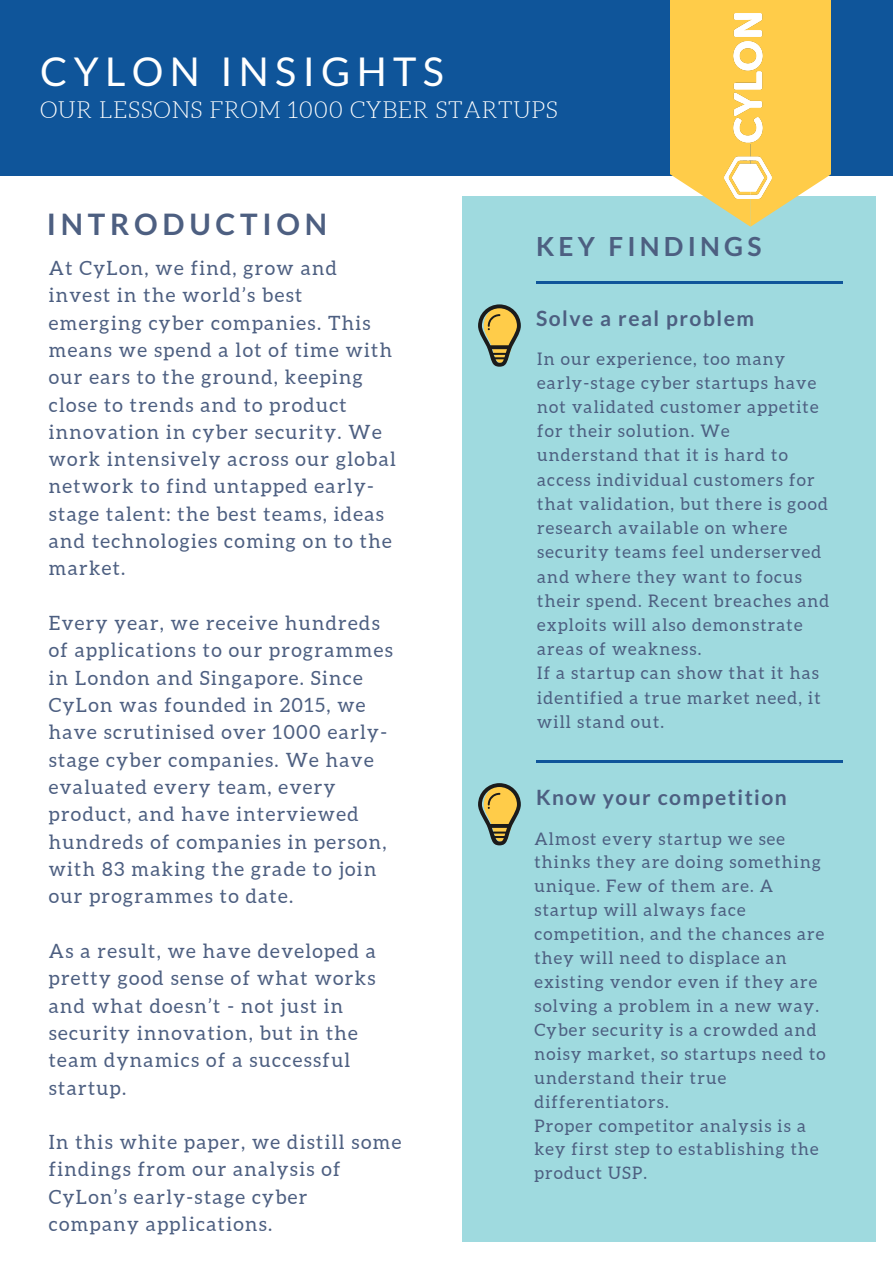
<style>
.page{position:relative;width:893px;height:1263px;background:#fff}
.page>*{position:absolute;margin:0;border:0;box-sizing:border-box;transform-origin:0 0}
.t1{font:39.75px "Lato";letter-spacing:.16em;color:#fff}
.t2{font:700 29.47px "Lato";letter-spacing:.16em;color:#4d5f81}
.t3{font:700 26.25px "Lato";letter-spacing:.16em;color:#4d5f81}
.t4{font:300 23.17px "Aleo";letter-spacing:.03em;color:#fff}
.t5{font:700 21px "Lato";letter-spacing:.07em;color:#4d5f81}
.t6{font:19.65px/27.3px "Aleo";letter-spacing:.07em;color:#4d5f81}
.t7{font:17.33px/24.2px "Aleo";letter-spacing:.07em;color:#4d5f81}
.t8{font:17.25px/23.9px "Aleo";letter-spacing:.07em;color:#4d5f81}
</style>
<div class="page">
<div style="left:0;top:0;width:893px;height:175px;background:#0f559a"></div>
<div style="left:462px;top:196px;width:413px;height:1045px;background:#9fdadf"></div>
<div style="left:671px;top:0;width:159px;height:143px;background:#ffcc49"></div>
<svg style="left:671px;top:143px;width:159px;height:83px"></svg>
<hr style="left:536px;top:760px;width:306px;height:2px;background:#0f559a">
<img style="left:724px;top:14px;width:47px;height:184px">
<svg style="left:478px;top:304px;width:43px;height:63px"></svg>
<svg style="left:478px;top:783px;width:43px;height:62px"></svg>
<hr style="left:536px;top:282px;width:306px;height:1px;background:#0f559a">
<h1 class="t1" style="left:40px;top:47px;width:405px">CYLON INSIGHTS</h1>
<p class="t4" style="left:40px;top:97px;width:519px">OUR LESSONS FROM 1000 CYBER STARTUPS</p>
<h2 class="t2" style="left:47px;top:206px;width:282px">INTRODUCTION</h2>
<p class="t6" style="left:49px;top:254px;width:348px">At CyLon, we find, grow and invest in the world’s best emerging cyber companies. This means we spend a lot of time with our ears to the ground, keeping close to trends and to product innovation in cyber security. We work intensively across our global network to find untapped early&shy;stage talent: the best teams, ideas and technologies coming on to the market.</p>
<p class="t6" style="left:49px;top:609px;width:345px">Every year, we receive hundreds of applications to our programmes in London and Singapore. Since<br>CyLon was founded in 2015, we have scrutinised over 1000 early&shy;stage cyber companies. We have evaluated every team, every product, and have interviewed hundreds of companies in person, with 83 making the grade to join our programmes to date.</p>
<p class="t6" style="left:49px;top:937px;width:328px">As a result, we have developed a pretty good sense of what works and what doesn’t - not just in security innovation, but in the team dynamics of a successful startup.</p>
<p class="t6" style="left:49px;top:1128px;width:354px">In this white paper, we distill some findings from our analysis of<br>CyLon’s early-stage cyber company applications.</p>
<h3 class="t3" style="left:536px;top:230px;width:227px">KEY FINDINGS</h3>
<p class="t5" style="left:536px;top:305px;width:219px">Solve a real problem</p>
<p class="t7" style="left:537px;top:346px;width:294px">In our experience, too many early-stage cyber startups have not validated customer appetite for their solution. We understand that it is hard to access individual customers for that validation, but there is good research available on where security teams feel underserved and where they want to focus their spend. Recent breaches and exploits will also demonstrate areas of weakness.<br>If a startup can show that it has identified a true market need, it will stand out.</p>
<p class="t5" style="left:536px;top:784px;width:252px">Know your competition</p>
<p class="t8" style="left:534px;top:826px;width:293px">Almost every startup we see thinks they are doing something unique. Few of them are. A startup will always face competition, and the chances are they will need to displace an existing vendor even if they are solving a problem in a new way.<br>Cyber security is a crowded and noisy market, so startups need to understand their true differentiators.<br>Proper competitor analysis is a key first step to establishing the product USP.</p>
</div>
